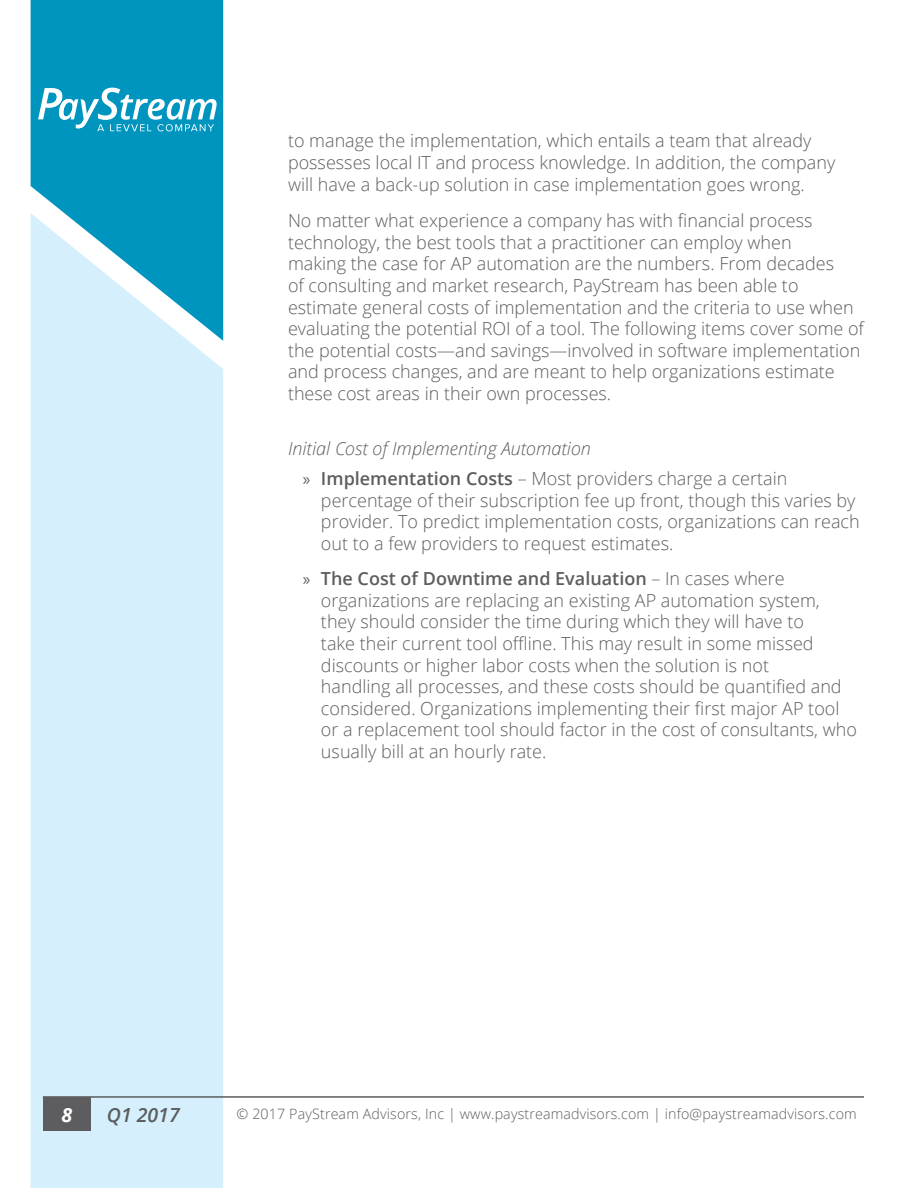
<style>
.page{position:relative;width:918px;height:1188px;background:#fff}
.page>*{position:absolute;margin:0;border:0;box-sizing:border-box;transform-origin:0 0}
.t1{font:italic 600 19.5px "Open Sans";color:#5b5d5f}
.t2{font:italic 700 19.5px "Open Sans";color:#fff}
.t3{font:300 18px/21.6px "Open Sans";color:#5b5d5f}
.t4{font:italic 300 18px/30.6px "Open Sans";color:#5b5d5f}
.t5{font:300 14.25px "Open Sans";letter-spacing:.01em;color:#5b5d5f}
.s1{font-family:"Myriad Pro";font-weight:400;font-style:normal}
.s2{font-weight:600;font-style:normal}
.s3{font-style:normal}
.s4{font-family:"Myriad Pro";font-weight:400}
.s5{font-weight:600}
</style>
<div class="page">
<div style="left:31px;top:341px;width:192px;height:847px;background:#d5f0fc"></div>
<svg style="left:31px;top:0;width:192px;height:341px;background:#3aadce"></svg>
<hr style="left:43px;top:1096px;width:821px;height:2px;background:#5d5d60">
<div style="left:43px;top:1098px;width:48px;height:33px;background:#5d5d60"></div>
<svg style="left:38px;top:88px;width:179px;height:43px"></svg>
<p class="t3" style="left:288px;top:130px;width:549px">to manage the implementation, which entails a team that already possesses local IT and process knowledge. In addition, the company will have a back-up solution in case implementation goes wrong.</p>
<p class="t3" style="left:288px;top:209px;width:578px">No matter what experience a company has with financial process technology, the best tools that a practitioner can employ when<br>making the case for AP automation are the numbers. From decades<br>of consulting and market research, PayStream has been able to estimate general costs of implementation and the criteria to use when evaluating the potential ROI of a tool. The following items cover some of the potential costs—and savings—involved in software implementation and process changes, and are meant to help organizations estimate these cost areas in their own processes.</p>
<p class="t4" style="left:303px;top:432px;width:486px;text-indent:-15px">Initial Cost of Implementing Automation<br><span class="s1">»</span> <span class="s2">Implementation Costs</span> <span class="s3">– Most providers charge a certain</span></p>
<p class="t3" style="left:321px;top:489px;width:540px">percentage of their subscription fee up front, though this varies by provider. To predict implementation costs, organizations can reach out to a few providers to request estimates.</p>
<p class="t3" style="left:321px;top:567px;width:537px;text-indent:-18px"><span class="s4">»</span> <span class="s5">The Cost of Downtime and Evaluation</span> – In cases where organizations are replacing an existing AP automation system, they should consider the time during which they will have to<br>take their current tool offline. This may result in some missed discounts or higher labor costs when the solution is not<br>handling all processes, and these costs should be quantified and considered. Organizations implementing their first major AP tool or a replacement tool should factor in the cost of consultants, who usually bill at an hourly rate.</p>
<p class="t2" style="left:62px;top:1101px;width:12px">8</p>
<p class="t1" style="left:107px;top:1101px;width:74px">Q1 2017</p>
<p class="t5" style="left:237px;top:1104px;width:622px">© 2017 PayStream Advisors, Inc | www.paystreamadvisors.com | info@paystreamadvisors.com</p>
</div>
